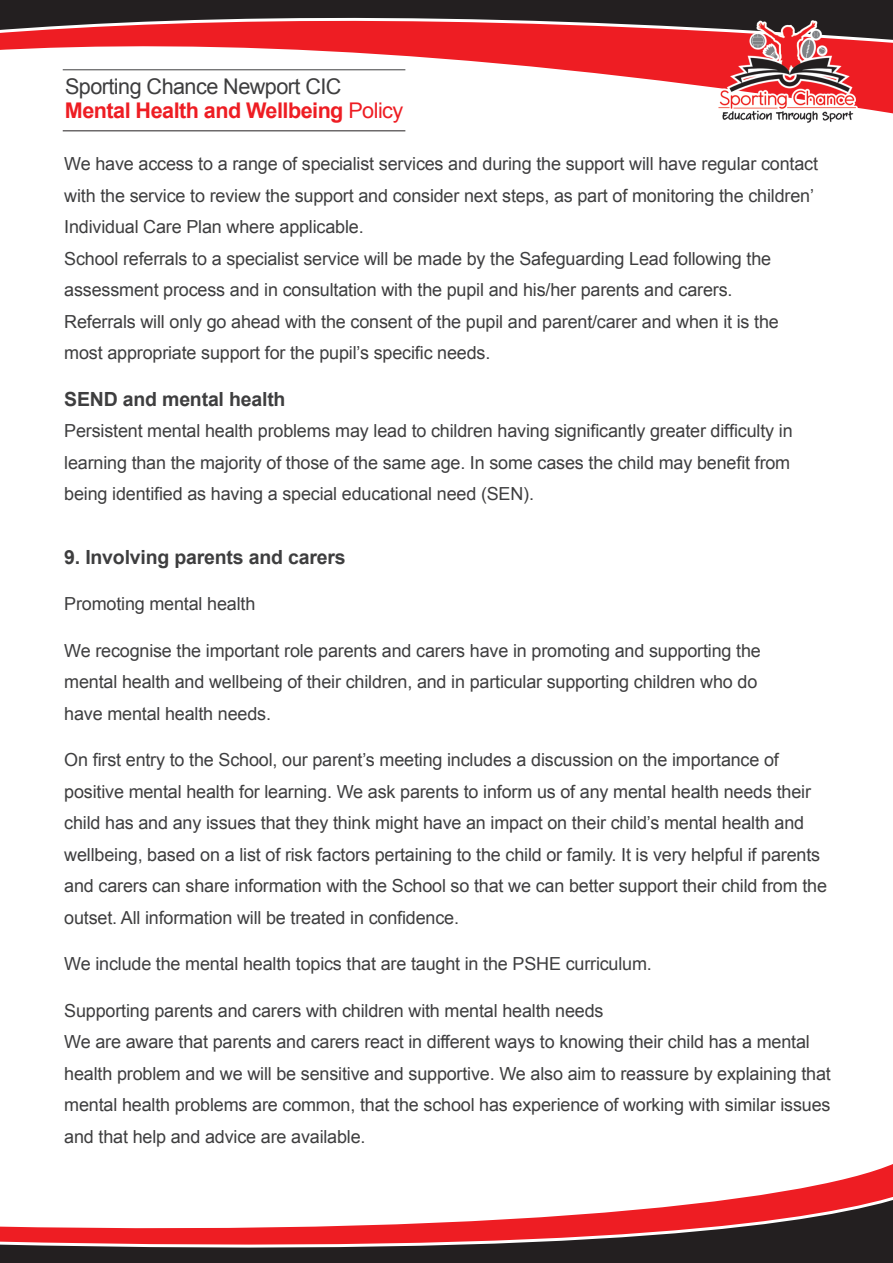
<style>
.page{position:relative;width:893px;height:1263px;background:#fff}
.page>*{position:absolute;margin:0;border:0;box-sizing:border-box;transform-origin:0 0}
.t1{font:700 21.6px "Arial";letter-spacing:-.025em;color:#ee1d23}
.t2{font:21.6px "Arial";letter-spacing:-.025em;color:#3e3e3f}
.t3{font:700 19.5px "Arial";letter-spacing:-.01em;color:#3e3e3f}
.t4{font:18px/31.5px "Arial";letter-spacing:-.01em;color:#3e3e3f}
.s1{font-weight:400}
</style>
<div class="page">
<div style="left:0;top:1257px;width:893px;height:6px;background:#231f20"></div>
<svg style="left:0;top:1164px;width:893px;height:93px"></svg>
<div style="left:0;top:0;width:893px;height:13px;background:#231f20"></div>
<svg style="left:0;top:13px;width:893px;height:101px"></svg>
<img style="left:715px;top:18px;width:145px;height:105px">
<hr style="left:63px;top:69px;width:342px;height:1px;background:#3e3e3f">
<hr style="left:63px;top:130px;width:342px;height:1px;background:#231f20">
<p class="t2" style="left:65px;top:72px;width:278px">Sporting Chance Newport CIC</p>
<p class="t1" style="left:65px;top:96px;width:340px">Mental Health and Wellbeing <span class="s1">Policy</span></p>
<p class="t4" style="left:64px;top:149px;width:755px">We have access to a range of specialist services and during the support will have regular contact with the service to review the support and consider next steps, as part of monitoring the children’</p>
<p class="t4" style="left:64px;top:212px;width:301px">Individual Care Plan where applicable.</p>
<p class="t4" style="left:64px;top:243px;width:708px">School referrals to a specialist service will be made by the Safeguarding Lead following the</p>
<p class="t4" style="left:64px;top:275px;width:670px">assessment process and in consultation with the pupil and his/her parents and carers.</p>
<p class="t4" style="left:64px;top:306px;width:716px">Referrals will only go ahead with the consent of the pupil and parent/carer and when it is the</p>
<p class="t4" style="left:64px;top:338px;width:428px">most appropriate support for the pupil’s specific needs.</p>
<p class="t3" style="left:64px;top:386px;width:223px">SEND and mental health</p>
<p class="t4" style="left:64px;top:416px;width:730px">Persistent mental health problems may lead to children having significantly greater difficulty in</p>
<p class="t4" style="left:64px;top:447px;width:727px">learning than the majority of those of the same age. In some cases the child may benefit from</p>
<p class="t4" style="left:64px;top:479px;width:471px">being identified as having a special educational need (SEN).</p>
<p class="t3" style="left:64px;top:544px;width:283px">9. Involving parents and carers</p>
<p class="t4" style="left:64px;top:588px;width:193px">Promoting mental health</p>
<p class="t4" style="left:64px;top:635px;width:698px">We recognise the important role parents and carers have in promoting and supporting the</p>
<p class="t4" style="left:64px;top:666px;width:695px">mental health and wellbeing of their children, and in particular supporting children who do</p>
<p class="t4" style="left:64px;top:698px;width:208px">have mental health needs.</p>
<p class="t4" style="left:64px;top:744px;width:716px">On first entry to the School, our parent’s meeting includes a discussion on the importance of</p>
<p class="t4" style="left:64px;top:776px;width:748px">positive mental health for learning. We ask parents to inform us of any mental health needs their child has and any issues that they think might have an impact on their child’s mental health and</p>
<p class="t4" style="left:64px;top:839px;width:764px">wellbeing, based on a list of risk factors pertaining to the child or family. It is very helpful if parents and carers can share information with the School so that we can better support their child from the outset. All information will be treated in confidence.</p>
<p class="t4" style="left:64px;top:948px;width:589px">We include the mental health topics that are taught in the PSHE curriculum.</p>
<p class="t4" style="left:64px;top:995px;width:541px">Supporting parents and carers with children with mental health needs</p>
<p class="t4" style="left:64px;top:1026px;width:768px">We are aware that parents and carers react in different ways to knowing their child has a mental health problem and we will be sensitive and supportive. We also aim to reassure by explaining that mental health problems are common, that the school has experience of working with similar issues and that help and advice are available.</p>
</div>
